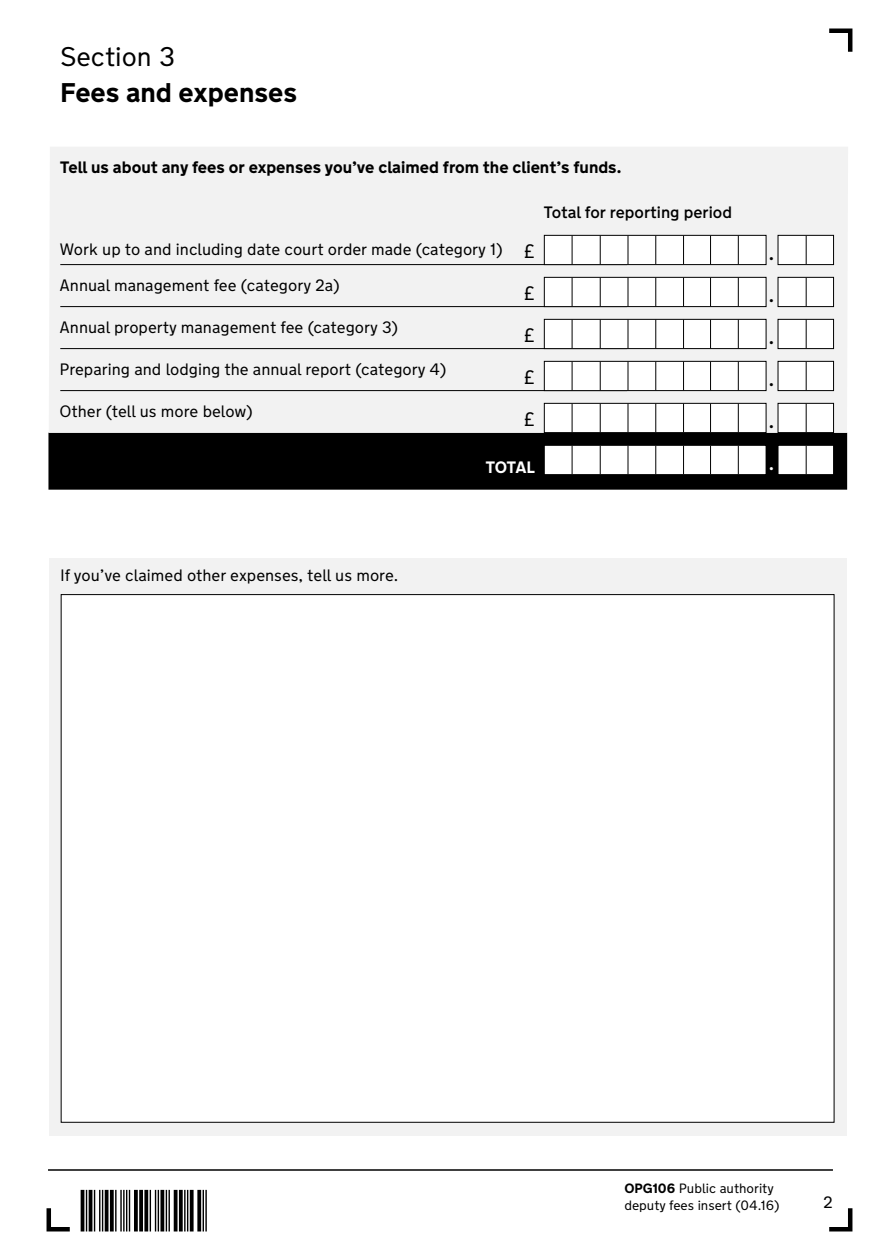
<style>
.page{position:relative;width:893px;height:1260px;background:#fff}
.page>*{position:absolute;margin:0;border:0;box-sizing:border-box;transform-origin:0 0}
.t1{font:55.5px "Free 3 of 9 Extended";color:#000}
.t2{font:700 27px "NTA";color:#000}
.t3{font:300 27px "NTA";color:#000}
.t4{font:300 19.5px/42px "NTA";color:#000;text-align:justify}
.t5{font:300 16.5px/36px "NTA";color:#000}
.t6{font:700 16.5px "NTA";color:#000}
.t7{font:500 16.5px "NTA";color:#000}
.t8{font:700 16.5px "NTA";letter-spacing:-.015em;color:#fff}
.t9{font:300 13.5px/18px "NTA";color:#000}
.s1{font-size:19.5px}
.s2{font-weight:700}
</style>
<div class="page">
<hr style="left:48px;top:1169px;width:784px;height:2px;background:#000">
<svg style="left:46px;top:1208px;width:24px;height:24px"></svg>
<svg style="left:829px;top:28px;width:24px;height:24px"></svg>
<svg style="left:829px;top:1208px;width:24px;height:24px"></svg>
<div style="left:49px;top:433px;width:797px;height:56px;background:#000"></div>
<div style="left:49px;top:433px;width:798px;height:57px;border:1px solid #000"></div>
<div style="left:49px;top:147px;width:799px;height:286px;background:#f2f2f2"></div>
<hr style="left:60px;top:264px;width:567px;height:1px;background:#000">
<div style="left:544px;top:235px;width:222px;height:30px;background:#fff"></div>
<div style="left:544px;top:235px;width:222px;height:30px;border:1px solid #000"></div>
<svg style="left:627px;top:236px;width:1px;height:28px"></svg>
<svg style="left:710px;top:236px;width:1px;height:28px"></svg>
<svg style="left:571px;top:236px;width:1px;height:28px"></svg>
<svg style="left:600px;top:236px;width:1px;height:28px"></svg>
<svg style="left:655px;top:236px;width:1px;height:28px"></svg>
<svg style="left:738px;top:236px;width:1px;height:28px"></svg>
<svg style="left:683px;top:236px;width:1px;height:28px"></svg>
<hr style="left:60px;top:306px;width:567px;height:1px;background:#000">
<div style="left:544px;top:277px;width:222px;height:30px;background:#fff"></div>
<div style="left:544px;top:277px;width:222px;height:30px;border:1px solid #000"></div>
<svg style="left:627px;top:278px;width:1px;height:28px"></svg>
<svg style="left:710px;top:278px;width:1px;height:28px"></svg>
<svg style="left:571px;top:278px;width:1px;height:28px"></svg>
<svg style="left:600px;top:278px;width:1px;height:28px"></svg>
<svg style="left:655px;top:278px;width:1px;height:28px"></svg>
<svg style="left:738px;top:278px;width:1px;height:28px"></svg>
<svg style="left:683px;top:278px;width:1px;height:28px"></svg>
<hr style="left:60px;top:348px;width:567px;height:1px;background:#000">
<div style="left:544px;top:319px;width:222px;height:30px;background:#fff"></div>
<div style="left:544px;top:319px;width:222px;height:30px;border:1px solid #000"></div>
<svg style="left:627px;top:320px;width:1px;height:28px"></svg>
<svg style="left:710px;top:320px;width:1px;height:28px"></svg>
<svg style="left:571px;top:320px;width:1px;height:28px"></svg>
<svg style="left:600px;top:320px;width:1px;height:28px"></svg>
<svg style="left:655px;top:320px;width:1px;height:28px"></svg>
<svg style="left:738px;top:320px;width:1px;height:28px"></svg>
<svg style="left:683px;top:320px;width:1px;height:28px"></svg>
<hr style="left:60px;top:390px;width:567px;height:1px;background:#000">
<div style="left:544px;top:361px;width:222px;height:30px;background:#fff"></div>
<div style="left:544px;top:361px;width:222px;height:30px;border:1px solid #000"></div>
<svg style="left:627px;top:362px;width:1px;height:28px"></svg>
<svg style="left:710px;top:362px;width:1px;height:28px"></svg>
<svg style="left:571px;top:362px;width:1px;height:28px"></svg>
<svg style="left:600px;top:362px;width:1px;height:28px"></svg>
<svg style="left:655px;top:362px;width:1px;height:28px"></svg>
<svg style="left:738px;top:362px;width:1px;height:28px"></svg>
<svg style="left:683px;top:362px;width:1px;height:28px"></svg>
<div style="left:544px;top:403px;width:222px;height:30px;background:#fff"></div>
<div style="left:544px;top:403px;width:222px;height:30px;border:1px solid #000"></div>
<svg style="left:627px;top:404px;width:1px;height:28px"></svg>
<svg style="left:710px;top:404px;width:1px;height:28px"></svg>
<svg style="left:571px;top:404px;width:1px;height:28px"></svg>
<svg style="left:600px;top:404px;width:1px;height:28px"></svg>
<svg style="left:655px;top:404px;width:1px;height:28px"></svg>
<svg style="left:738px;top:404px;width:1px;height:28px"></svg>
<svg style="left:683px;top:404px;width:1px;height:28px"></svg>
<div style="left:544px;top:445px;width:222px;height:30px;background:#fff"></div>
<div style="left:544px;top:445px;width:222px;height:30px;border:1px solid #000"></div>
<svg style="left:627px;top:446px;width:1px;height:28px"></svg>
<svg style="left:710px;top:446px;width:1px;height:28px"></svg>
<svg style="left:571px;top:446px;width:1px;height:28px"></svg>
<svg style="left:600px;top:446px;width:1px;height:28px"></svg>
<svg style="left:655px;top:446px;width:1px;height:28px"></svg>
<svg style="left:738px;top:446px;width:1px;height:28px"></svg>
<svg style="left:683px;top:446px;width:1px;height:28px"></svg>
<div style="left:49px;top:558px;width:797px;height:578px;background:#f2f2f2"></div>
<div style="left:61px;top:595px;width:773px;height:527px;background:#fff"></div>
<div style="left:778px;top:235px;width:55px;height:30px;background:#fff"></div>
<div style="left:777px;top:235px;width:56px;height:30px;border:1px solid #000"></div>
<svg style="left:805px;top:236px;width:1px;height:28px"></svg>
<div style="left:778px;top:277px;width:55px;height:30px;background:#fff"></div>
<div style="left:777px;top:277px;width:56px;height:30px;border:1px solid #000"></div>
<svg style="left:805px;top:278px;width:1px;height:28px"></svg>
<div style="left:778px;top:319px;width:55px;height:30px;background:#fff"></div>
<div style="left:777px;top:319px;width:56px;height:30px;border:1px solid #000"></div>
<svg style="left:805px;top:320px;width:1px;height:28px"></svg>
<div style="left:778px;top:361px;width:55px;height:30px;background:#fff"></div>
<div style="left:777px;top:361px;width:56px;height:30px;border:1px solid #000"></div>
<svg style="left:805px;top:362px;width:1px;height:28px"></svg>
<div style="left:778px;top:403px;width:55px;height:30px;background:#fff"></div>
<div style="left:777px;top:403px;width:56px;height:30px;border:1px solid #000"></div>
<svg style="left:805px;top:404px;width:1px;height:28px"></svg>
<div style="left:778px;top:445px;width:55px;height:30px;background:#fff"></div>
<div style="left:777px;top:445px;width:56px;height:30px;border:1px solid #000"></div>
<svg style="left:805px;top:446px;width:1px;height:28px"></svg>
<h2 class="t3" style="left:60px;top:41px;width:117px">Section 3</h2>
<h2 class="t2" style="left:60px;top:76px;width:239px">Fees and expenses</h2>
<p class="t6" style="left:60px;top:157px;width:562px">Tell us about any fees or expenses you’ve claimed from the client’s funds.</p>
<p class="t7" style="left:544px;top:201px;width:189px">Total for reporting period</p>
<p class="t5" style="left:60px;top:231px;width:477px">Work up to and including date court order made (category 1) <span class="s1">£<br></span>Annual management fee (category 2a)</p>
<p class="t5" style="left:60px;top:309px;width:340px">Annual property management fee (category 3)</p>
<p class="t5" style="left:60px;top:351px;width:388px">Preparing and lodging the annual report (category 4)</p>
<p class="t5" style="left:60px;top:393px;width:194px">Other (tell us more below)</p>
<p class="t4" style="left:524px;top:272px;width:13px">£ £ £ £</p>
<p class="t5" style="left:60px;top:557px;width:340px">If you’ve claimed other expenses, tell us more.</p>
<p class="t8" style="left:486px;top:457px;width:51px">TOTAL</p>
<p class="t6" style="left:769px;top:244px;width:6px">.</p>
<p class="t6" style="left:769px;top:286px;width:6px">.</p>
<p class="t6" style="left:769px;top:328px;width:6px">.</p>
<p class="t6" style="left:769px;top:370px;width:6px">.</p>
<p class="t6" style="left:769px;top:412px;width:6px">.</p>
<p class="t8" style="left:769px;top:454px;width:6px">.</p>
<h1 class="t1" style="left:81px;top:1180px;width:129px">OPG106</h1>
<p class="t9" style="left:624px;top:1179px;width:156px"><span class="s2">OPG106</span> Public authority deputy fees insert (04.16)</p>
<p class="t5" style="left:823px;top:1184px;width:11px">2</p>
</div>
